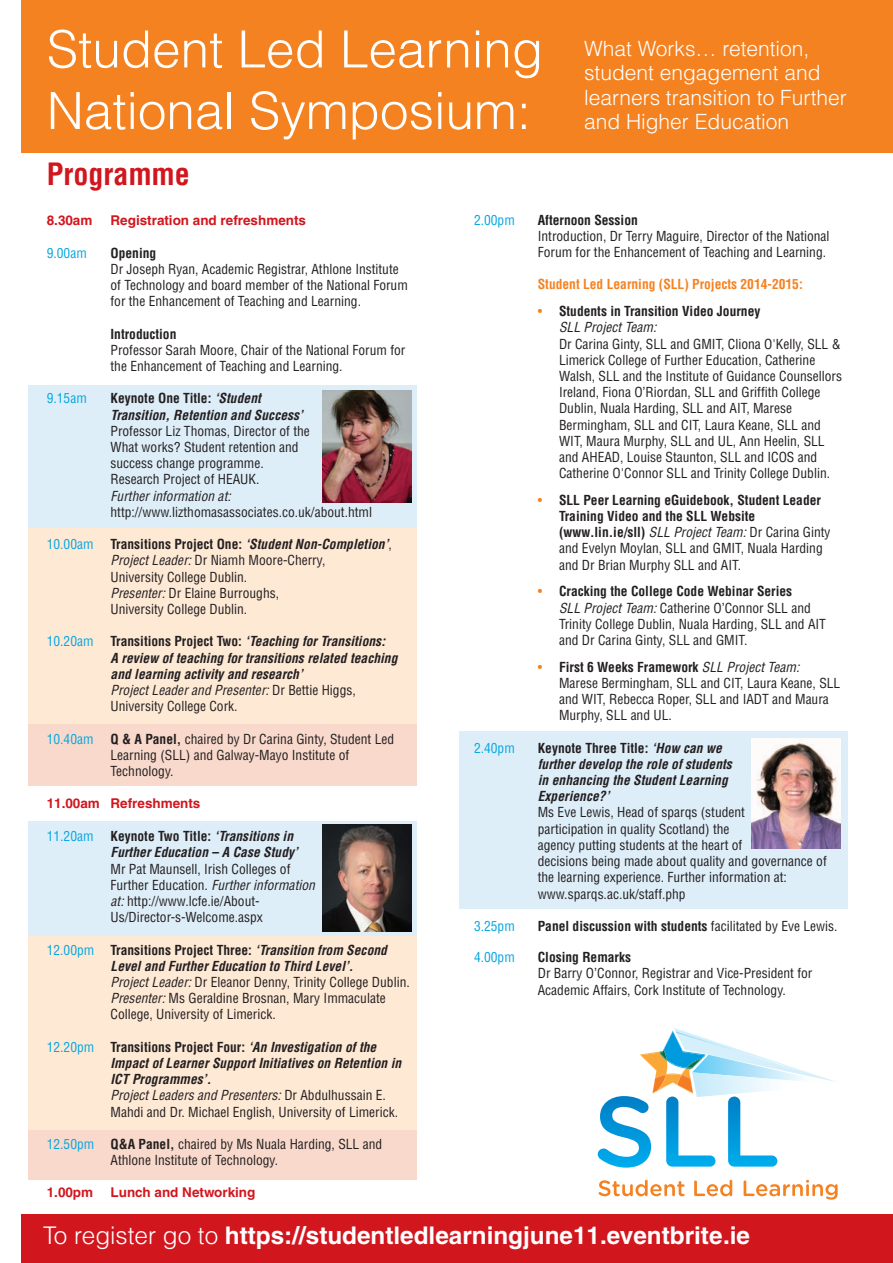
<style>
.page{position:relative;width:893px;height:1263px;background:#fff}
.page>*{position:absolute;margin:0;border:0;box-sizing:border-box;transform-origin:0 0}
.t1{font:300 51.3px/61.7px "Helvetica LT";color:#fff}
.t2{font:700 condensed 30px "Helvetica LT";color:#d2161e}
.t3{font:700 24.3px "Helvetica LT";color:#fff}
.t4{font:300 21px/24.6px "Helvetica LT";color:#fff}
.t5{font:condensed 13.5px/16.2px "Helvetica LT";color:#231f20}
.t6{font:italic 700 condensed 13.5px/16.2px "Helvetica LT";letter-spacing:.005em;color:#231f20}
.t7{font:700 condensed 13.5px/16.2px "Helvetica LT";color:#231f20}
.t8{font:700 13.5px "Helvetica LT";color:#d2161e}
.t9{font:condensed 13.5px "Helvetica LT";color:#08a7e0}
.t10{font:700 condensed 13.5px "Helvetica LT";color:#f58220}
.t11{font:italic condensed 13.5px "Helvetica LT";letter-spacing:.005em;color:#231f20}
.s1{font-style:normal}
.s2{font-weight:700}
.s3{font-weight:700;font-style:italic}
.s4{font-style:italic}
.s5{font-weight:400}
.s6{font-weight:400;font-style:normal}
.s7{color:#08a7e0}
.s8{font-weight:400;font-style:normal;color:#08a7e0}
.s9{font-weight:400;color:#f58220}
.s10{font-weight:400;font-style:italic}
.s11{color:#f58220}
.s12{font-weight:300}
</style>
<div class="page">
<div style="left:28px;top:385px;width:389px;height:144px;background:#deeef9"></div>
<div style="left:28px;top:822px;width:389px;height:114px;background:#deeef9"></div>
<div style="left:459px;top:731px;width:389px;height:178px;background:#deeef9"></div>
<div style="left:28px;top:936px;width:389px;height:194px;background:#fee9d5"></div>
<div style="left:28px;top:1130px;width:389px;height:50px;background:#f8d9cb"></div>
<div style="left:28px;top:528px;width:389px;height:196px;background:#fee9d5"></div>
<div style="left:28px;top:724px;width:389px;height:62px;background:#f8d9cb"></div>
<svg style="left:598px;top:1028px;width:238px;height:139px"></svg>
<svg style="left:599px;top:1180px;width:86px;height:16px"></svg>
<svg style="left:694px;top:1180px;width:38px;height:16px"></svg>
<svg style="left:744px;top:1180px;width:94px;height:20px"></svg>
<div style="left:21px;top:1215px;width:872px;height:48px;background:#d2161e"></div>
<div style="left:21px;top:0;width:872px;height:153px;background:#f58220"></div>
<img style="left:322px;top:825px;width:90px;height:106px">
<img style="left:751px;top:738px;width:90px;height:110px">
<img style="left:322px;top:390px;width:90px;height:112px">
<h1 class="t1" style="left:47px;top:23px;width:498px">Student Led Learning<br>National Symposium:</h1>
<h3 class="t4" style="left:584px;top:38px;width:264px">What Works… retention, student engagement and learners transition to Further and Higher Education</h3>
<h2 class="t2" style="left:47px;top:157px;width:145px">Programme</h2>
<p class="t8" style="left:47px;top:215px;width:47px">8.30am</p>
<p class="t8" style="left:111px;top:215px;width:197px">Registration and refreshments</p>
<p class="t9" style="left:47px;top:245px;width:42px">9.00am</p>
<p class="t7" style="left:111px;top:245px;width:47px">Opening</p>
<p class="t5" style="left:111px;top:261px;width:299px">Dr Joseph Ryan, Academic Registrar, Athlone Institute of Technology and board member of the National Forum for the Enhancement of Teaching and Learning.</p>
<p class="t7" style="left:111px;top:326px;width:67px">Introduction</p>
<p class="t5" style="left:111px;top:342px;width:296px">Professor Sarah Moore, Chair of the National Forum for the Enhancement of Teaching and Learning.</p>
<p class="t9" style="left:47px;top:391px;width:42px">9.15am</p>
<p class="t6" style="left:111px;top:391px;width:194px"><span class="s1">Keynote One Title:</span> ‘Student<br>Transition, Retention and Success’</p>
<p class="t5" style="left:111px;top:423px;width:201px">Professor Liz Thomas, Director of the<br>What works? Student retention and success change programme.<br>Research Project of HEAUK.</p>
<p class="t11" style="left:111px;top:488px;width:122px">Further information at:</p>
<p class="t5" style="left:111px;top:504px;width:263px">http://www.lizthomasassociates.co.uk/about.html</p>
<p class="t9" style="left:47px;top:537px;width:48px">10.00am</p>
<p class="t5" style="left:111px;top:536px;width:283px"><span class="s2">Transitions Project One:</span> <span class="s3">‘Student Non-Completion’</span>, <span class="s4">Project Leader:</span> Dr Niamh Moore-Cherry,<br>University College Dublin.<br><span class="s4">Presenter:</span> Dr Elaine Burroughs,<br>University College Dublin.</p>
<p class="t9" style="left:47px;top:634px;width:48px">10.20am</p>
<p class="t6" style="left:111px;top:634px;width:288px"><span class="s1">Transitions Project Two:</span> ‘Teaching for Transitions:<br>A review of teaching for transitions related teaching and learning activity and research’<br><span class="s5">Project Leader and Presenter:</span> <span class="s6">Dr Bettie Higgs, University College Cork.</span></p>
<p class="t9" style="left:47px;top:731px;width:48px">10.40am</p>
<p class="t5" style="left:111px;top:731px;width:285px"><span class="s2">Q &amp; A Panel,</span> chaired by Dr Carina Ginty, Student Led<br>Learning (SLL) and Galway-Mayo Institute of<br>Technology.</p>
<p class="t8" style="left:47px;top:799px;width:155px">11.00am Refreshments</p>
<p class="t9" style="left:47px;top:828px;width:48px">11.20am</p>
<p class="t6" style="left:111px;top:828px;width:189px"><span class="s1">Keynote Two Title:</span> ‘Transitions in<br>Further Education – A Case Study’</p>
<p class="t5" style="left:111px;top:861px;width:206px">Mr Pat Maunsell, Irish Colleges of Further Education. <span class="s4">Further information at:</span> http://www.lcfe.ie/About-Us/Director-s-Welcome.aspx</p>
<p class="t5" style="left:111px;top:942px;width:301px;text-indent:-64px"><span class="s7">12.00pm</span> <span class="s2">Transitions Project Three:</span> <span class="s3">‘Transition from Second Level and Further Education to Third Level’.<br></span><span class="s4">Project Leader:</span> Dr Eleanor Denny, Trinity College Dublin.<br><span class="s4">Presenter:</span> Ms Geraldine Brosnan, Mary Immaculate College, University of Limerick.</p>
<p class="t6" style="left:111px;top:1039px;width:292px;text-indent:-64px"><span class="s8">12.20pm</span> <span class="s1">Transitions Project Four:</span> ‘An Investigation of the Impact of Learner Support Initiatives on Retention in ICT Programmes’.<br><span class="s5">Project Leaders and Presenters:</span> <span class="s6">Dr Abdulhussain E.<br>Mahdi and Dr. Michael English, University of Limerick.</span></p>
<p class="t5" style="left:111px;top:1136px;width:273px;text-indent:-64px"><span class="s7">12.50pm</span> <span class="s2">Q&amp;A Panel,</span> chaired by Ms Nuala Harding, SLL and<br>Athlone Institute of Technology.</p>
<p class="t8" style="left:47px;top:1187px;width:48px">1.00pm</p>
<p class="t8" style="left:111px;top:1187px;width:146px">Lunch and Networking</p>
<p class="t9" style="left:474px;top:212px;width:42px">2.00pm</p>
<p class="t7" style="left:538px;top:212px;width:102px">Afternoon Session</p>
<p class="t5" style="left:538px;top:228px;width:293px">Introduction, Dr Terry Maguire, Director of the National<br>Forum for the Enhancement of Teaching and Learning.</p>
<p class="t10" style="left:538px;top:277px;width:266px">Student Led Learning (SLL) Projects 2014-2015:</p>
<p class="t7" style="left:559px;top:303px;width:203px;text-indent:-21px"><span class="s9">•</span> Students in Transition Video Journey<br><span class="s10">SLL Project Team:</span></p>
<p class="t5" style="left:559px;top:336px;width:285px">Dr Carina Ginty, SLL and GMIT, Cliona O'Kelly, SLL &amp; Limerick College of Further Education, Catherine Walsh, SLL and the Institute of Guidance Counsellors Ireland, Fiona O’Riordan, SLL and Griffith College Dublin, Nuala Harding, SLL and AIT, Marese Bermingham, SLL and CIT, Laura Keane, SLL and WIT, Maura Murphy, SLL and UL, Ann Heelin, SLL and AHEAD, Louise Staunton, SLL and ICOS and Catherine O'Connor SLL and Trinity College Dublin.</p>
<p class="t7" style="left:559px;top:492px;width:273px;text-indent:-21px"><span class="s9">•</span> SLL Peer Learning eGuidebook, Student Leader Training Video and the SLL Website (www.lin.ie/sll) <span class="s10">SLL Project Team:</span> <span class="s5">Dr Carina Ginty and Evelyn Moylan, SLL and GMIT, Nuala Harding and Dr Brian Murphy SLL and AIT.</span></p>
<p class="t5" style="left:559px;top:584px;width:268px;text-indent:-21px"><span class="s11">•</span> <span class="s2">Cracking the College Code Webinar Series<br></span><span class="s4">SLL Project Team:</span> Catherine O’Connor SLL and Trinity College Dublin, Nuala Harding, SLL and AIT and Dr Carina Ginty, SLL and GMIT.</p>
<p class="t5" style="left:559px;top:659px;width:283px;text-indent:-21px"><span class="s11">•</span> <span class="s2">First 6 Weeks Framework</span> <span class="s4">SLL Project Team:<br></span>Marese Bermingham, SLL and CIT, Laura Keane, SLL and WIT, Rebecca Roper, SLL and IADT and Maura Murphy, SLL and UL.</p>
<p class="t9" style="left:474px;top:740px;width:42px">2.40pm</p>
<p class="t6" style="left:538px;top:740px;width:196px"><span class="s1">Keynote Three Title:</span> ‘How can we further develop the role of students in enhancing the Student Learning<br>Experience?’</p>
<p class="t5" style="left:538px;top:805px;width:290px">Ms Eve Lewis, Head of sparqs (student<br>participation in quality Scotland) the<br>agency putting students at the heart of<br>decisions being made about quality and governance of the learning experience. Further information at: www.sparqs.ac.uk/staff.php</p>
<p class="t9" style="left:474px;top:918px;width:42px">3.25pm</p>
<p class="t7" style="left:538px;top:918px;width:301px">Panel discussion with students <span class="s5">facilitated by Eve Lewis.</span></p>
<p class="t9" style="left:474px;top:949px;width:42px">4.00pm</p>
<p class="t7" style="left:538px;top:949px;width:95px">Closing Remarks</p>
<p class="t5" style="left:538px;top:965px;width:276px">Dr Barry O’Connor, Registrar and Vice-President for<br>Academic Affairs, Cork Institute of Technology.</p>
<h3 class="t3" style="left:43px;top:1226px;width:708px"><span class="s12">To register go to</span> https://studentledlearningjune11.eventbrite.ie</h3>
</div>
